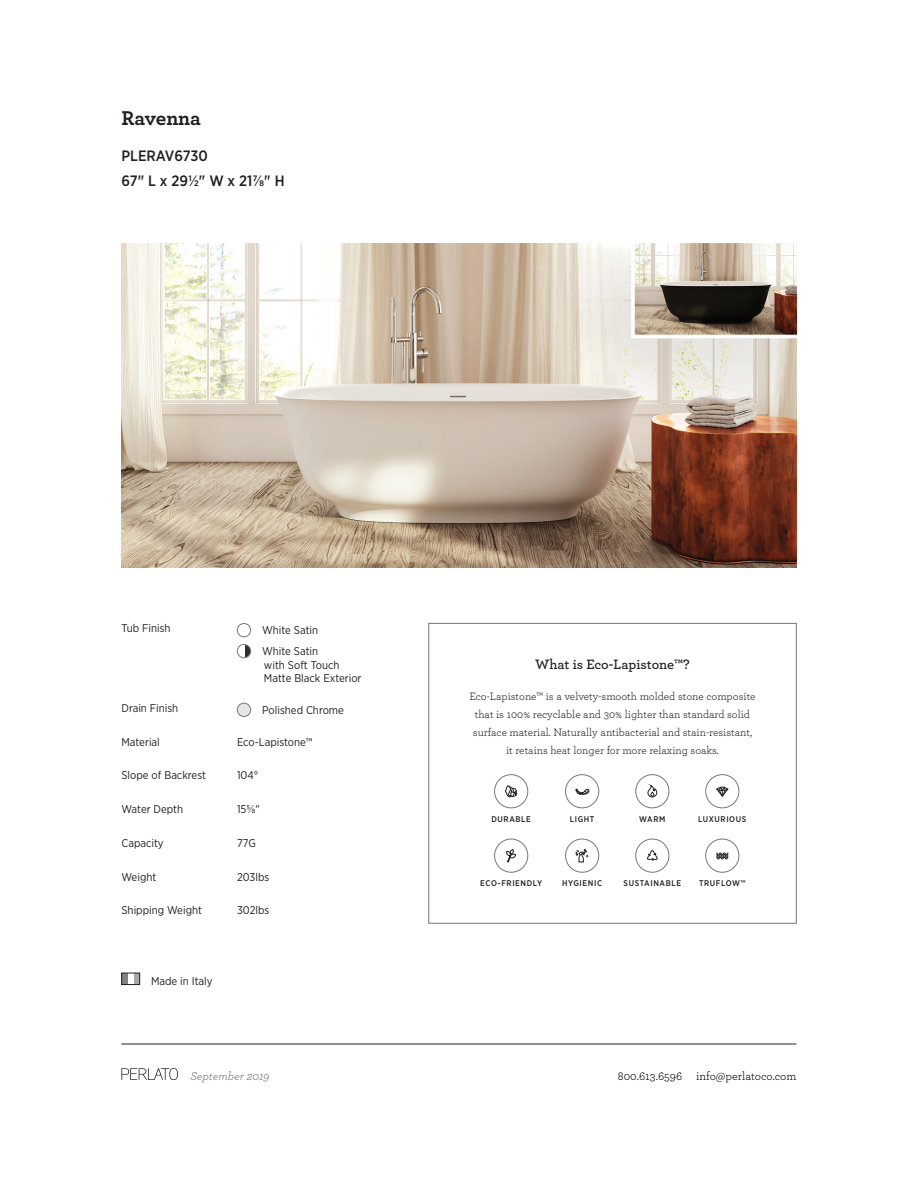
<style>
.page{position:relative;width:918px;height:1188px;background:#fff}
.page>*{position:absolute;margin:0;border:0;box-sizing:border-box;transform-origin:0 0}
.t1{font:700 21px "Archer";letter-spacing:-.005em;color:#231f20}
.t2{font:500 15px/24.9px "Gotham Narrow";color:#231f20}
.t3{font:600 14.25px "Archer";letter-spacing:-.005em;color:#231f20}
.t4{font:12px "Archer";color:#040503}
.t5{font:italic 12px "Archer";color:#777776}
.t6{font:11.25px/18px "Archer";color:#231f20;text-align:center}
.t7{font:11.25px/21px "Gotham Narrow";color:#231f20}
.t8{font:500 8.25px "Gotham Narrow";letter-spacing:.075em;color:#231f20}
</style>
<div class="page">
<hr style="left:122px;top:1044px;width:674px;height:1px;background:#231f20">
<svg style="left:122px;top:1068px;width:56px;height:12px"></svg>
<svg style="left:648px;top:785px;width:9px;height:12px"></svg>
<div style="left:635px;top:774px;width:34px;height:34px;border:1px solid #797776;border-radius:50%"></div>
<svg style="left:647px;top:850px;width:10px;height:11px"></svg>
<div style="left:635px;top:839px;width:34px;height:34px;border:1px solid #797776;border-radius:50%"></div>
<svg style="left:505px;top:786px;width:12px;height:11px"></svg>
<div style="left:494px;top:774px;width:34px;height:34px;border:1px solid #797776;border-radius:50%"></div>
<svg style="left:575px;top:788px;width:14px;height:7px"></svg>
<div style="left:565px;top:774px;width:34px;height:34px;border:1px solid #797776;border-radius:50%"></div>
<svg style="left:575px;top:849px;width:14px;height:13px"></svg>
<div style="left:565px;top:839px;width:34px;height:34px;border:1px solid #797776;border-radius:50%"></div>
<svg style="left:716px;top:787px;width:12px;height:10px"></svg>
<div style="left:705px;top:774px;width:34px;height:34px;border:1px solid #797776;border-radius:50%"></div>
<svg style="left:716px;top:853px;width:13px;height:6px"></svg>
<div style="left:705px;top:839px;width:34px;height:34px;border:1px solid #797776;border-radius:50%"></div>
<svg style="left:506px;top:850px;width:10px;height:12px"></svg>
<div style="left:494px;top:839px;width:34px;height:34px;border:1px solid #797776;border-radius:50%"></div>
<img style="left:122px;top:243px;width:674px;height:324px">
<div style="left:237px;top:623px;width:14px;height:14px;border:1px solid #797776;border-radius:50%"></div>
<svg style="left:237px;top:644px;width:14px;height:14px"></svg>
<div style="left:237px;top:644px;width:14px;height:14px;border:1px solid #797776;border-radius:50%"></div>
<div style="left:237px;top:703px;width:14px;height:14px;background:#e5e8e7;border-radius:50%"></div>
<div style="left:237px;top:703px;width:14px;height:14px;border:1px solid #797776;border-radius:50%"></div>
<svg style="left:124px;top:975px;width:14px;height:8px"></svg>
<div style="left:122px;top:973px;width:18px;height:12px;border:1px solid #231f20"></div>
<h1 class="t1" style="left:122px;top:101px;width:81px">Ravenna</h1>
<h2 class="t2" style="left:122px;top:143px;width:165px">PLERAV6730<br>67" L x 291/2" W x 217/8" H</h2>
<p class="t7" style="left:122px;top:618px;width:51px">Tub Finish</p>
<p class="t7" style="left:262px;top:619px;width:58px">White Satin<br>White Satin</p>
<p class="t7" style="left:264px;top:658px;width:99px;line-height:13.5px">with Soft Touch<br>Matte Black Exterior</p>
<p class="t7" style="left:121px;top:697px;width:58px">Drain Finish</p>
<p class="t7" style="left:262px;top:699px;width:83px">Polished Chrome</p>
<p class="t7" style="left:122px;top:731px;width:40px">Material</p>
<p class="t7" style="left:237px;top:731px;width:77px">Eco-Lapistone™</p>
<p class="t7" style="left:122px;top:765px;width:86px">Slope of Backrest</p>
<p class="t7" style="left:237px;top:765px;width:23px">104°</p>
<p class="t7" style="left:122px;top:798px;width:63px">Water Depth</p>
<p class="t7" style="left:237px;top:798px;width:24px">155/8"</p>
<p class="t7" style="left:122px;top:832px;width:44px">Capacity</p>
<p class="t7" style="left:237px;top:832px;width:21px">77G</p>
<p class="t7" style="left:122px;top:866px;width:36px">Weight</p>
<p class="t7" style="left:237px;top:866px;width:34px">203lbs</p>
<p class="t7" style="left:122px;top:900px;width:82px">Shipping Weight</p>
<p class="t7" style="left:237px;top:900px;width:34px">302lbs</p>
<p class="t7" style="left:151px;top:970px;width:63px">Made in Italy</p>
<p class="t3" style="left:535px;top:653px;width:156px">What is Eco-Lapistone™?</p>
<p class="t6" style="left:469px;top:687px;width:288px">Eco-Lapistone™ is a velvety-smooth molded stone composite that is 100% recyclable and 30% lighter than standard solid surface material. Naturally antibacterial and stain-resistant, it retains heat longer for more relaxing soaks.</p>
<p class="t8" style="left:491px;top:813px;width:41px">DURABLE</p>
<p class="t8" style="left:570px;top:813px;width:26px">LIGHT</p>
<p class="t8" style="left:639px;top:813px;width:28px">WARM</p>
<p class="t8" style="left:698px;top:813px;width:50px">LUXURIOUS</p>
<p class="t8" style="left:480px;top:878px;width:63px">ECO-FRIENDLY</p>
<p class="t8" style="left:562px;top:878px;width:41px">HYGIENIC</p>
<p class="t8" style="left:624px;top:878px;width:59px">SUSTAINABLE</p>
<p class="t8" style="left:699px;top:878px;width:48px">TRUFLOW™</p>
<p class="t5" style="left:191px;top:1067px;width:81px">September 2019</p>
<p class="t4" style="left:618px;top:1068px;width:180px">800.613.6596 info@perlatoco.com</p>
</div>
